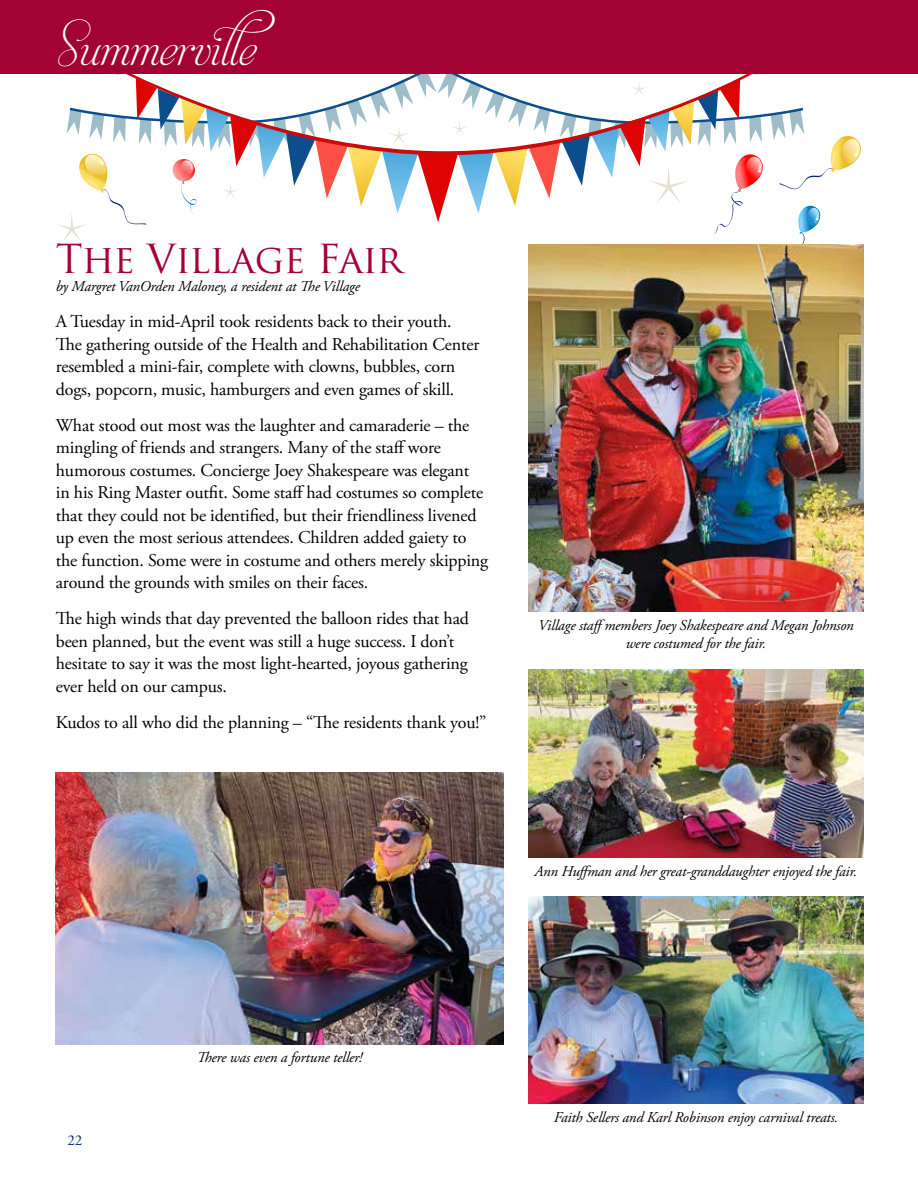
<style>
.page{position:relative;width:918px;height:1188px;background:#fff}
.page>*{position:absolute;margin:0;border:0;box-sizing:border-box;transform-origin:0 0}
.t1{font:39px "Trajan Pro";letter-spacing:-.01em;color:#a30234}
.t2{font:39px "Aphrodite Slim Pro";letter-spacing:-.01em;color:#fff}
.t3{font:18px/22.5px "Adobe Garamond Pro";letter-spacing:-.01em;color:#000}
.t4{font:italic 15px/18px "Adobe Garamond Pro";letter-spacing:-.01em;color:#000;text-align:center}
.t5{font:15px "Adobe Garamond Pro";color:#002d74}
</style>
<div class="page">
<svg style="left:67px;top:73px;width:797px;height:171px"></svg>
<div style="left:0;top:0;width:918px;height:73px;background:#a30234"></div>
<img style="left:528px;top:670px;width:336px;height:188px">
<img style="left:528px;top:244px;width:336px;height:367px">
<img style="left:56px;top:773px;width:447px;height:272px">
<img style="left:528px;top:896px;width:336px;height:208px">
<h1 class="t2" style="left:56px;top:28px;width:227px">Summerville</h1>
<h1 class="t1" style="left:56px;top:234px;width:348px">The Village Fair</h1>
<p class="t4" style="left:56px;top:278px;width:306px">by Margret VanOrden Maloney, a resident at The Village</p>
<p class="t3" style="left:56px;top:311px;width:425px">A Tuesday in mid-April took residents back to their youth.<br>The gathering outside of the Health and Rehabilitation Center resembled a mini-fair, complete with clowns, bubbles, corn dogs, popcorn, music, hamburgers and even games of skill.</p>
<p class="t3" style="left:56px;top:415px;width:434px">What stood out most was the laughter and camaraderie – the mingling of friends and strangers. Many of the staff wore humorous costumes. Concierge Joey Shakespeare was elegant<br>in his Ring Master outfit. Some staff had costumes so complete that they could not be identified, but their friendliness livened up even the most serious attendees. Children added gaiety to the function. Some were in costume and others merely skipping around the grounds with smiles on their faces.</p>
<p class="t3" style="left:56px;top:608px;width:415px">The high winds that day prevented the balloon rides that had been planned, but the event was still a huge success. I don’t hesitate to say it was the most light-hearted, joyous gathering ever held on our campus.</p>
<p class="t3" style="left:56px;top:712px;width:432px">Kudos to all who did the planning – “The residents thank you!”</p>
<p class="t4" style="left:538px;top:616px;width:317px">Village staffmembers Joey Shakespeare and Megan Johnson were costumed for the fair.</p>
<p class="t4" style="left:535px;top:863px;width:324px">Ann Huffman and her great-granddaughter enjoyed the fair.</p>
<p class="t5" style="left:68px;top:1131px;width:16px">22</p>
<p class="t4" style="left:197px;top:1048px;width:167px">There was even a fortune teller!</p>
<p class="t4" style="left:554px;top:1109px;width:286px">Faith Sellers and Karl Robinson enjoy carnival treats.</p>
</div>
